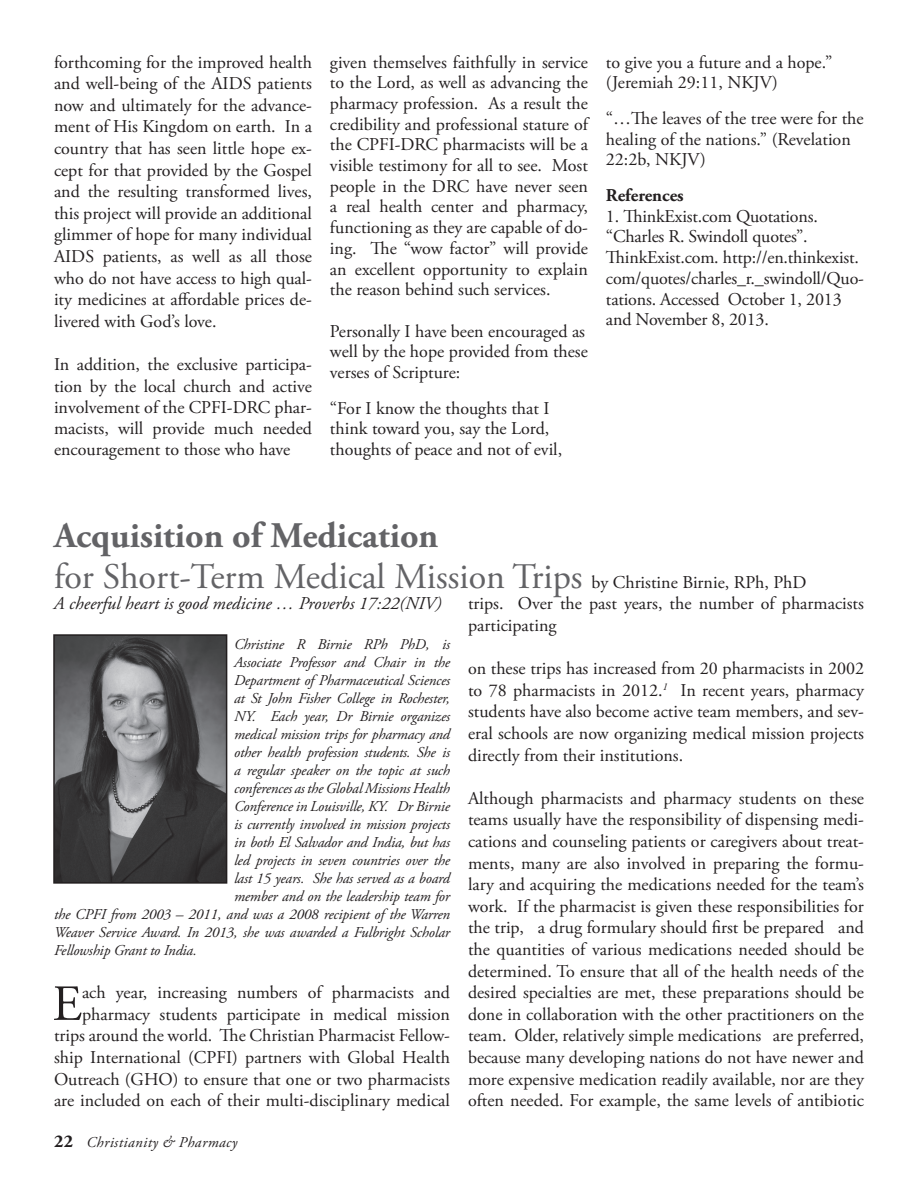
<style>
.page{position:relative;width:918px;height:1188px;background:#fff}
.page>*{position:absolute;margin:0;border:0;box-sizing:border-box;transform-origin:0 0}
.t1{font:50.55px "Adobe Garamond Pro";color:#231f20}
.t2{font:36px/40.5px "Adobe Garamond Pro";color:#636366}
.t3{font:18px/21.6px "Adobe Garamond Pro";color:#231f20}
.t4{font:italic 18px "Adobe Garamond Pro";color:#231f20}
.t5{font:700 18px "Adobe Garamond Pro";color:#231f20}
.t6{font:italic 15px "Adobe Garamond Pro";letter-spacing:-.01em;color:#231f20}
.t7{font:italic 15px "Adobe Garamond Pro";letter-spacing:.03em;color:#231f20}
.s1{font-weight:700}
.s2{font-size:18px;color:#231f20}
.s3{font-weight:700;font-style:normal;font-size:18px}
</style>
<div class="page">
<img style="left:56px;top:637px;width:168px;height:244px">
<div style="left:53px;top:634px;width:174px;height:250px;border:2px solid #231f20"></div>
<p class="t3" style="left:54px;top:52px;width:260px;text-align:justify">forthcoming for the improved health and well-being of the AIDS patients now and ultimately for the advance&shy;ment of His Kingdom on earth. In a country that has seen little hope ex&shy;cept for that provided by the Gospel and the resulting transformed lives, this project will provide an additional glimmer of hope for many individual AIDS patients, as well as all those who do not have access to high qual&shy;ity medicines at affordable prices de&shy;livered with God’s love.</p>
<p class="t3" style="left:54px;top:354px;width:259px;line-height:21.1px;text-align:justify">In addition, the exclusive participa&shy;tion by the local church and active involvement of the CPFI-DRC phar&shy;macists, will provide much needed encouragement to those who have</p>
<p class="t3" style="left:330px;top:52px;width:260px;line-height:20.7px;text-align:justify">given themselves faithfully in service to the Lord, as well as advancing the pharmacy profession. As a result the credibility and professional stature of the CPFI-DRC pharmacists will be a visible testimony for all to see. Most people in the DRC have never seen a real health center and pharmacy, functioning as they are capable of do&shy;ing. The “wow factor” will provide an excellent opportunity to explain the reason behind such services.</p>
<p class="t3" style="left:330px;top:321px;width:259px;line-height:20.7px">Personally I have been encouraged as well by the hope provided from these verses of Scripture:</p>
<p class="t3" style="left:330px;top:398px;width:234px;line-height:20.7px">“For I know the thoughts that I think toward you, say the Lord, thoughts of peace and not of evil,</p>
<p class="t3" style="left:606px;top:52px;width:228px;line-height:20.7px">to give you a future and a hope.” (Jeremiah 29:11, NKJV)</p>
<p class="t3" style="left:606px;top:108px;width:259px;line-height:20.7px">“…The leaves of the tree were for the healing of the nations.” (Revelation<br>22:2b, NKJV)</p>
<p class="t5" style="left:606px;top:185px;width:79px">References</p>
<p class="t3" style="left:606px;top:206px;width:260px;line-height:20.7px">1. ThinkExist.com Quotations. “Charles R. Swindoll quotes”.<br>ThinkExist.com. http://en.thinkexist. com/quotes/charles_r._swindoll/Quo&shy;tations. Accessed October 1, 2013 and November 8, 2013.</p>
<h2 class="t2" style="left:54px;top:517px;width:754px"><span class="s1">Acquisition of Medication<br></span>for Short-Term Medical Mission Trips <span class="s2">by Christine Birnie, RPh, PhD</span></h2>
<p class="t4" style="left:54px;top:593px;width:389px">A cheerful heart is good medicine … Proverbs 17:22(NIV)</p>
<p class="t6" style="left:234px;top:635px;width:217px">Christine R Birnie RPh PhD, is</p>
<p class="t6" style="left:234px;top:653px;width:217px">Associate Professor and Chair in the</p>
<p class="t6" style="left:234px;top:671px;width:217px">Department of Pharmaceutical Sciences</p>
<p class="t6" style="left:234px;top:689px;width:217px">at St John Fisher College in Rochester,</p>
<p class="t6" style="left:234px;top:707px;width:217px">NY. Each year, Dr Birnie organizes</p>
<p class="t6" style="left:234px;top:725px;width:217px">medical mission trips for pharmacy and</p>
<p class="t6" style="left:234px;top:743px;width:217px">other health profession students. She is</p>
<p class="t6" style="left:234px;top:761px;width:217px">a regular speaker on the topic at such</p>
<p class="t6" style="left:234px;top:779px;width:217px">conferences as the Global Missions Health</p>
<p class="t6" style="left:234px;top:797px;width:217px">Conference in Louisville, KY. Dr Birnie</p>
<p class="t6" style="left:234px;top:815px;width:217px">is currently involved in mission projects</p>
<p class="t6" style="left:234px;top:833px;width:217px">in both El Salvador and India, but has</p>
<p class="t6" style="left:234px;top:851px;width:217px">led projects in seven countries over the</p>
<p class="t6" style="left:234px;top:869px;width:217px">last 15 years. She has served as a board</p>
<p class="t6" style="left:234px;top:887px;width:217px">member and on the leadership team for</p>
<p class="t6" style="left:54px;top:905px;width:398px">the CPFI from 2003 – 2011, and was a 2008 recipient of the Warren</p>
<p class="t6" style="left:54px;top:923px;width:397px">Weaver Service Award. In 2013, she was awarded a Fulbright Scholar</p>
<p class="t6" style="left:54px;top:941px;width:144px">Fellowship Grant to India.</p>
<h1 class="t1" style="left:53px;top:973px;width:31px">E</h1>
<p class="t3" style="left:468px;top:594px;width:397px">trips. Over the past years, the number of pharmacists participating</p>
<p class="t3" style="left:468px;top:658px;width:398px;text-align:justify">on these trips has increased from 20 pharmacists in 2002 to 78 pharmacists in 2012.<sup>1</sup> In recent years, pharmacy students have also become active team members, and sev&shy;eral schools are now organizing medical mission projects directly from their institutions.</p>
<p class="t3" style="left:468px;top:788px;width:398px;text-align:justify">Although pharmacists and pharmacy students on these teams usually have the responsibility of dispensing medi&shy;cations and counseling patients or caregivers about treat&shy;ments, many are also involved in preparing the formu&shy;lary and acquiring the medications needed for the team’s work. If the pharmacist is given these responsibilities for the trip, a drug formulary should first be prepared and the quantities of various medications needed should be determined. To ensure that all of the health needs of the desired specialties are met, these preparations should be done in collaboration with the other practitioners on the team. Older, relatively simple medications are preferred, because many developing nations do not have newer and more expensive medication readily available, nor are they often needed. For example, the same levels of antibiotic</p>
<p class="t3" style="left:54px;top:982px;width:398px;text-align:right">ach year, increasing numbers of pharmacists and pharmacy students participate in medical mission trips around the world. The Christian Pharmacist Fellow&shy;ship International (CPFI) partners with Global Health Outreach (GHO) to ensure that one or two pharmacists are included on each of their multi-disciplinary medical</p>
<p class="t7" style="left:54px;top:1133px;width:185px"><span class="s3">22</span> Christianity &amp; Pharmacy</p>
</div>
